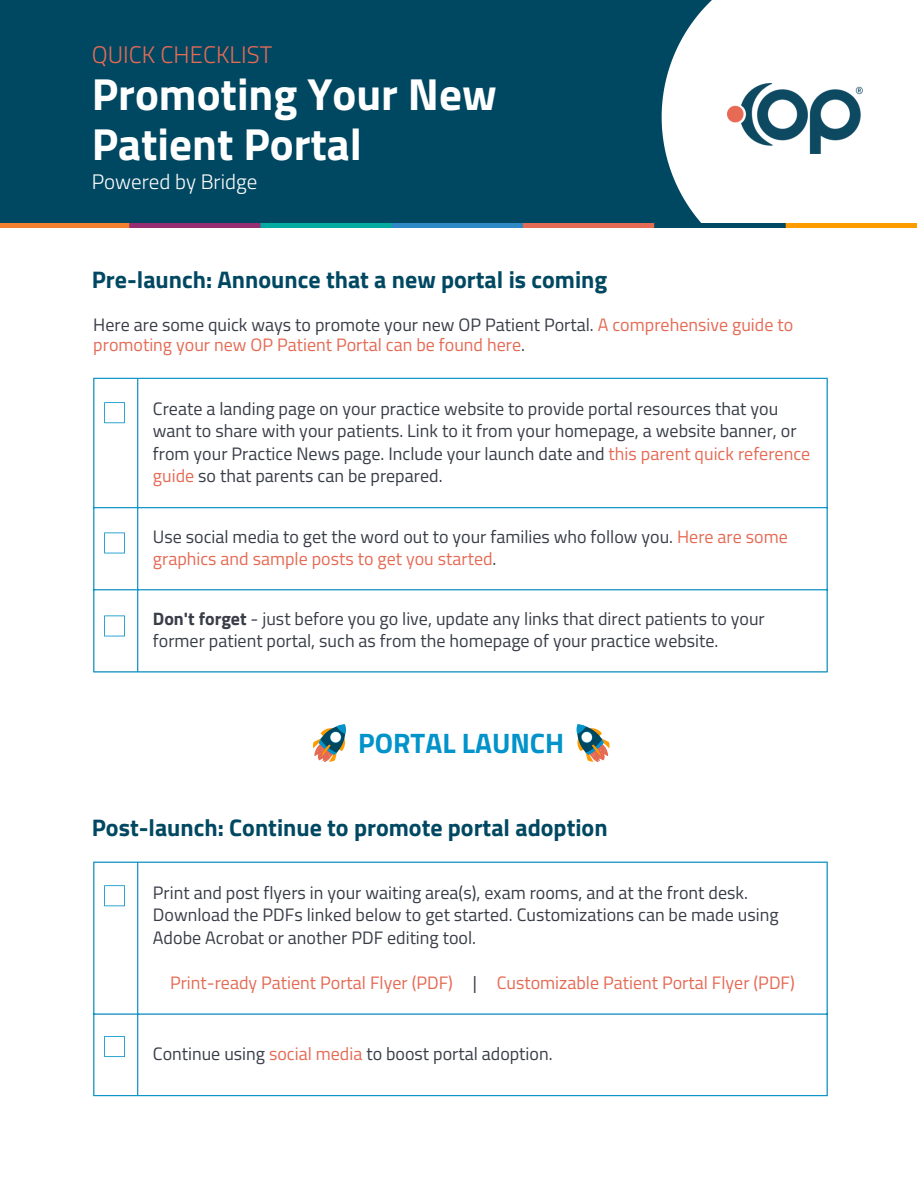
<style>
.page{position:relative;width:918px;height:1188px;background:#fff}
.page>*{position:absolute;margin:0;border:0;box-sizing:border-box;transform-origin:0 0}
.t1{font:700 45px/50.7px "Titillium Web";color:#fff}
.t2{font:700 28.2px "Titillium Web";color:#0193c9}
.t3{font:700 24px "Titillium Web";color:#004862}
.t4{font:300 24px "Titillium Web";color:#e56a54}
.t5{font:300 21px "Titillium Web";color:#fff}
.t6{font:18px/22.5px "Titillium Web";color:#393d47}
.t7{font:18px/20.2px "Titillium Web";color:#e56a54}
.s1{color:#393d47}
.s2{color:#e56a54}
.s3{font-weight:700}
</style>
<div class="page">
<div style="left:0;top:0;width:918px;height:226px;background:#004862"></div>
<div style="left:662px;top:0;width:256px;height:226px;background:#fff"></div>
<img style="left:0;top:223px;width:917px;height:5px">
<img style="left:728px;top:84px;width:142px;height:70px">
<hr style="left:93px;top:379px;width:1px;height:292px;background:#0193c9">
<hr style="left:137px;top:379px;width:1px;height:292px;background:#0193c9">
<hr style="left:827px;top:379px;width:1px;height:292px;background:#0193c9">
<hr style="left:93px;top:378px;width:735px;height:1px;background:#0193c9">
<hr style="left:93px;top:507px;width:735px;height:1px;background:#0193c9">
<hr style="left:93px;top:589px;width:735px;height:1px;background:#0193c9">
<hr style="left:93px;top:671px;width:735px;height:2px;background:#0193c9">
<svg style="left:104px;top:402px;width:21px;height:21px"></svg>
<svg style="left:104px;top:532px;width:21px;height:21px"></svg>
<svg style="left:313px;top:724px;width:33px;height:38px"></svg>
<svg style="left:576px;top:724px;width:34px;height:38px"></svg>
<hr style="left:93px;top:863px;width:1px;height:232px;background:#0193c9">
<hr style="left:137px;top:863px;width:1px;height:232px;background:#0193c9">
<hr style="left:827px;top:863px;width:1px;height:232px;background:#0193c9">
<hr style="left:93px;top:862px;width:735px;height:1px;background:#0193c9">
<hr style="left:93px;top:1013px;width:735px;height:2px;background:#0193c9">
<hr style="left:93px;top:1095px;width:735px;height:1px;background:#0193c9">
<svg style="left:104px;top:885px;width:21px;height:21px"></svg>
<svg style="left:104px;top:1036px;width:21px;height:21px"></svg>
<svg style="left:104px;top:615px;width:21px;height:21px"></svg>
<h4 class="t4" style="left:92px;top:36px;width:182px">QUICK CHECKLIST</h4>
<p class="t1" style="left:92px;top:67px;width:406px">Promoting Your New<br>Patient Portal</p>
<p class="t5" style="left:92px;top:165px;width:167px">Powered by Bridge</p>
<p class="t3" style="left:92px;top:261px;width:517px">Pre-launch: Announce that a new portal is coming</p>
<p class="t7" style="left:93px;top:314px;width:701px"><span class="s1">Here are some quick ways to promote your new OP Patient Portal.</span> A comprehensive guide to promoting your new OP Patient Portal can be found here<span class="s1">.</span></p>
<h5 class="t6" style="left:153px;top:397px;width:659px">Create a landing page on your practice website to provide portal resources that you want to share with your patients. Link to it from your homepage, a website banner, or from your Practice News page. Include your launch date and <span class="s2">this parent quick reference guide</span> so that parents can be prepared.</h5>
<p class="t6" style="left:153px;top:526px;width:636px;line-height:21.3px">Use social media to get the word out to your families who follow you. <span class="s2">Here are some graphics and sample posts to get you started</span>.</p>
<p class="t6" style="left:153px;top:608px;width:613px;line-height:21.3px"><span class="s3">Don't forget</span> - just before you go live, update any links that direct patients to your former patient portal, such as from the homepage of your practice website.</p>
<p class="t2" style="left:358px;top:721px;width:207px">PORTAL LAUNCH</p>
<p class="t3" style="left:92px;top:809px;width:517px">Post-launch: Continue to promote portal adoption</p>
<p class="t6" style="left:153px;top:881px;width:627px">Print and post flyers in your waiting area(s), exam rooms, and at the front desk.<br>Download the PDFs linked below to get started. Customizations can be made using<br>Adobe Acrobat or another PDF editing tool.</p>
<p class="t7" style="left:170px;top:972px;width:626px">Print-ready Patient Portal Flyer (PDF) <span class="s1">|</span> Customizable Patient Portal Flyer (PDF)</p>
<p class="t6" style="left:153px;top:1042px;width:401px">Continue using <span class="s2">social media</span> to boost portal adoption.</p>
</div>
